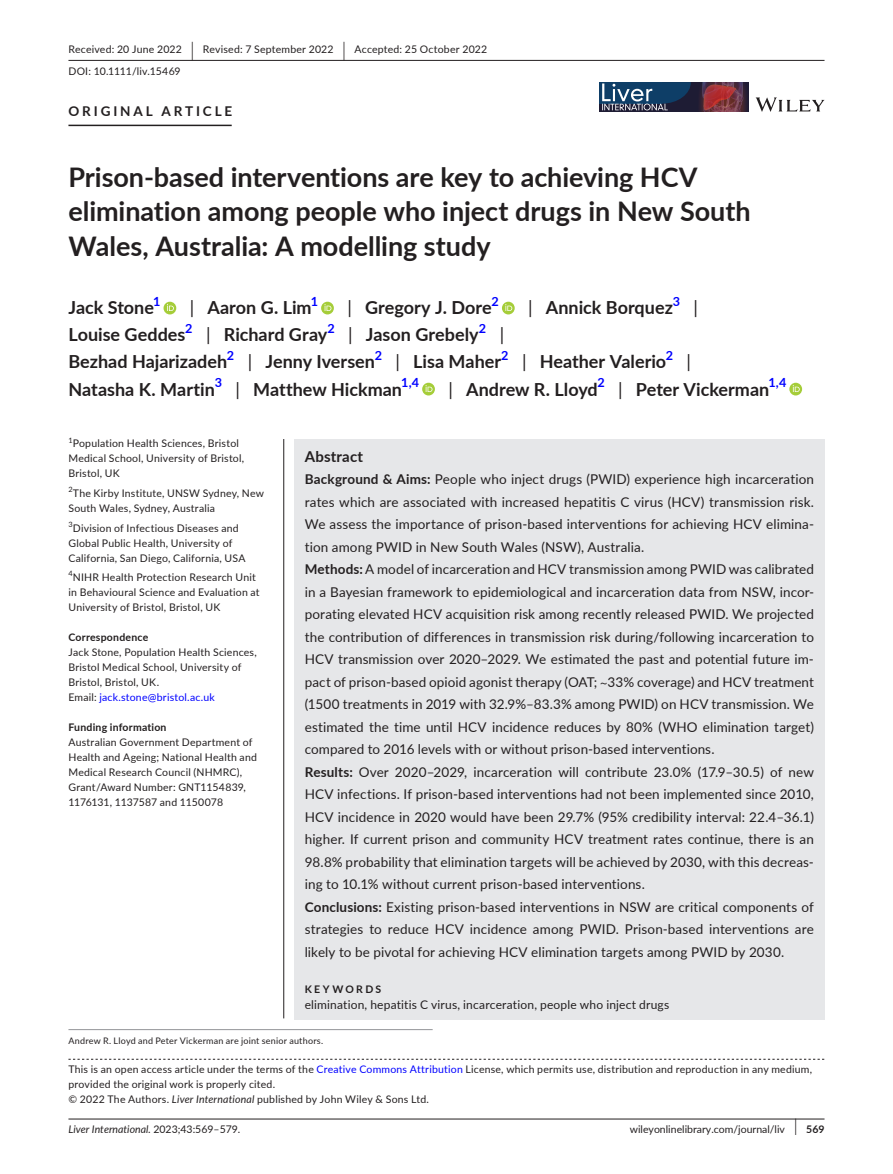
<style>
.page{position:relative;width:893px;height:1174px;background:#fff}
.page>*{position:absolute;margin:0;border:0;box-sizing:border-box;transform-origin:0 0}
.t1{font:700 27px/34.5px "Lato";letter-spacing:-.005em;color:#231f20}
.t2{font:700 18px "Lato";color:#231f20}
.t3{font:18px "Lato";color:#231f20}
.t4{font:700 15px "Lato";letter-spacing:.015em;color:#231f20}
.t5{font:13.5px/22.5px "Lato";letter-spacing:.01em;color:#231f20}
.t6{font:700 13.5px "Lato";letter-spacing:.215em;color:#231f20}
.t7{font:700 12.6px "Lato";color:#00f}
.t8{font:12px "Lato";letter-spacing:.015em;color:#231f20}
.t9{font:10.5px/15px "Lato";letter-spacing:.02em;color:#231f20}
.t10{font:10.5px "Lato";color:#231f20}
.t11{font:italic 10.5px "Lato";color:#231f20}
.t12{font:700 10.5px "Lato";letter-spacing:.02em;color:#231f20}
.t13{font:700 10.5px "Lato";letter-spacing:.22em;color:#231f20}
.t14{font:9px "Lato";letter-spacing:.025em;color:#231f20}
.s1{font-size:19.65px}
.s2{font-weight:400}
.s3{color:#00f}
.s4{font-weight:700}
.s5{font-family:"STIX"}
.s6{font-style:italic}
.s7{font-style:normal}
.s8{font-size:17.4px}
</style>
<div class="page">
<hr style="left:68px;top:1118px;width:756px;height:1px;background:#231f20">
<svg style="left:756px;top:97px;width:68px;height:15px"></svg>
<img style="left:599px;top:82px;width:149px;height:30px">
<div style="left:599px;top:82px;width:63px;height:22px;background:#0e3e67"></div>
<svg style="left:602px;top:82px;width:89px;height:28px"></svg>
<hr style="left:68px;top:60px;width:756px;height:1px;background:#231f20">
<hr style="left:68px;top:125px;width:164px;height:1px;background:#231f20">
<div style="left:164px;top:302px;width:12px;height:12px;background:#a5cd39;border-radius:50%"></div>
<svg style="left:167px;top:304px;width:7px;height:7px"></svg>
<svg style="left:321px;top:302px;width:13px;height:12px"></svg>
<svg style="left:325px;top:304px;width:6px;height:7px"></svg>
<div style="left:502px;top:302px;width:13px;height:12px;background:#a5cd39;border-radius:50%"></div>
<svg style="left:505px;top:304px;width:7px;height:7px"></svg>
<svg style="left:422px;top:383px;width:13px;height:12px"></svg>
<svg style="left:426px;top:385px;width:6px;height:7px"></svg>
<svg style="left:789px;top:383px;width:13px;height:12px"></svg>
<svg style="left:793px;top:385px;width:7px;height:7px"></svg>
<svg style="left:68px;top:1058px;width:756px;height:1px"></svg>
<hr style="left:68px;top:1029px;width:365px;height:1px;background:#939598">
<div style="left:294px;top:439px;width:530px;height:580px;background:#e6e7e9"></div>
<hr style="left:283px;top:439px;width:1px;height:579px;background:#231f20">
<p class="t9" style="left:68px;top:38px;width:420px;line-height:21.8px">Received: 20 June 2022 <span class="s1">|</span> Revised: 7 September 2022 <span class="s1">|</span> Accepted: 25 October 2022<br>DOI: 10.1111/liv.15469</p>
<p class="t6" style="left:68px;top:101px;width:165px">ORIGINAL ARTICLE</p>
<h1 class="t1" style="left:68px;top:159px;width:684px">Prison-based interventions are key to achieving HCV elimination among people who inject drugs in New South<br>Wales, Australia: A modelling study</h1>
<h2 class="t2" style="left:68px;top:295px;width:87px">Jack Stone</h2>
<p class="t7" style="left:153px;top:292px;width:9px">1</p>
<h2 class="t2" style="left:190px;top:295px;width:123px"><span class="s2">|</span> Aaron G. Lim</h2>
<p class="t7" style="left:311px;top:292px;width:9px">1</p>
<h2 class="t2" style="left:347px;top:295px;width:146px"><span class="s2">|</span> Gregory J. Dore</h2>
<p class="t7" style="left:492px;top:292px;width:9px">2</p>
<h2 class="t2" style="left:528px;top:295px;width:146px"><span class="s2">|</span> Annick Borquez</h2>
<p class="t7" style="left:673px;top:292px;width:9px">3</p>
<h2 class="t3" style="left:694px;top:295px;width:6px">|</h2>
<h2 class="t2" style="left:68px;top:322px;width:118px">Louise Geddes</h2>
<p class="t7" style="left:185px;top:319px;width:9px">2</p>
<h2 class="t2" style="left:206px;top:322px;width:123px"><span class="s2">|</span> Richard Gray</h2>
<p class="t7" style="left:327px;top:319px;width:9px">2</p>
<h2 class="t2" style="left:348px;top:322px;width:132px"><span class="s2">|</span> Jason Grebely</h2>
<p class="t7" style="left:479px;top:319px;width:9px">2</p>
<h2 class="t3" style="left:500px;top:322px;width:6px">|</h2>
<h2 class="t2" style="left:68px;top:349px;width:160px">Bezhad Hajarizadeh</h2>
<p class="t7" style="left:227px;top:346px;width:9px">2</p>
<h2 class="t2" style="left:248px;top:349px;width:129px"><span class="s2">|</span> Jenny Iversen</h2>
<p class="t7" style="left:375px;top:346px;width:9px">2</p>
<h2 class="t2" style="left:396px;top:349px;width:107px"><span class="s2">|</span> Lisa Maher</h2>
<p class="t7" style="left:501px;top:346px;width:9px">2</p>
<h2 class="t2" style="left:522px;top:349px;width:146px"><span class="s2">|</span> Heather Valerio</h2>
<p class="t7" style="left:666px;top:346px;width:9px">2</p>
<h2 class="t3" style="left:687px;top:349px;width:6px">|</h2>
<h2 class="t2" style="left:68px;top:376px;width:148px">Natasha K. Martin</h2>
<p class="t7" style="left:215px;top:373px;width:9px">3</p>
<h2 class="t2" style="left:236px;top:376px;width:168px"><span class="s2">|</span> Matthew Hickman</h2>
<p class="t7" style="left:401px;top:373px;width:19px">1,4</p>
<h2 class="t2" style="left:448px;top:376px;width:151px"><span class="s2">|</span> Andrew R. Lloyd</h2>
<p class="t7" style="left:597px;top:373px;width:9px">2</p>
<h2 class="t2" style="left:618px;top:376px;width:152px"><span class="s2">|</span> Peter Vickerman</h2>
<p class="t7" style="left:768px;top:373px;width:19px">1,4</p>
<p class="t9" style="left:68px;top:436px;width:177px"><sup>1</sup>Population Health Sciences, Bristol<br>Medical School, University of Bristol,<br>Bristol, UK</p>
<p class="t9" style="left:68px;top:485px;width:197px"><sup>2</sup>The Kirby Institute, UNSW Sydney, New<br>South Wales, Sydney, Australia</p>
<p class="t9" style="left:68px;top:520px;width:178px"><sup>3</sup>Division of Infectious Diseases and<br>Global Public Health, University of<br>California, San Diego, California, USA</p>
<p class="t9" style="left:68px;top:569px;width:193px"><sup>4</sup>NIHR Health Protection Research Unit in Behavioural Science and Evaluation at<br>University of Bristol, Bristol, UK</p>
<p class="t12" style="left:68px;top:629px;width:81px">Correspondence</p>
<p class="t9" style="left:68px;top:644px;width:190px">Jack Stone, Population Health Sciences, Bristol Medical School, University of Bristol, Bristol, UK.<br>Email: <span class="s3">jack.stone@bristol.ac.uk</span></p>
<p class="t12" style="left:68px;top:719px;width:100px">Funding information</p>
<p class="t9" style="left:68px;top:734px;width:190px">Australian Government Department of Health and Ageing; National Health and Medical Research Council (NHMRC), Grant/Award Number: GNT1154839, 1176131, 1137587 and 1150078</p>
<p class="t4" style="left:305px;top:445px;width:60px">Abstract</p>
<p class="t5" style="left:305px;top:467px;width:511px"><span class="s4">Background &amp; Aims:</span> People who inject drugs (PWID) experience high incarceration rates which are associated with increased hepatitis C virus (HCV) transmission risk.<br>We assess the importance of prison-based interventions for achieving HCV elimina&shy;tion among PWID in New South Wales (NSW), Australia.<br><span class="s4">Methods:</span> A model of incarceration and HCV transmission among PWID was calibrated in a Bayesian framework to epidemiological and incarceration data from NSW, incor&shy;porating elevated HCV acquisition risk among recently released PWID. We projected the contribution of differences in transmission risk during/following incarceration to HCV transmission over 2020–2029. We estimated the past and potential future im&shy;pact of prison-based opioid agonist therapy (OAT; <span class="s5">~</span>33% coverage) and HCV treatment (1500 treatments in 2019 with 32.9%–83.3% among PWID) on HCV transmission. We estimated the time until HCV incidence reduces by 80% (WHO elimination target) compared to 2016 levels with or without prison-based interventions.<br><span class="s4">Results:</span> Over 2020–2029, incarceration will contribute 23.0% (17.9–30.5) of new HCV infections. If prison-based interventions had not been implemented since 2010, HCV incidence in 2020 would have been 29.7% (95% credibility interval: 22.4–36.1) higher. If current prison and community HCV treatment rates continue, there is an 98.8% probability that elimination targets will be achieved by 2030, with this decreas&shy;ing to 10.1% without current prison-based interventions.<br><span class="s4">Conclusions:</span> Existing prison-based interventions in NSW are critical components of strategies to reduce HCV incidence among PWID. Prison-based interventions are likely to be pivotal for achieving HCV elimination targets among PWID by 2030.</p>
<p class="t13" style="left:305px;top:981px;width:78px">KEYWORDS</p>
<p class="t8" style="left:305px;top:996px;width:366px">elimination, hepatitis C virus, incarceration, people who inject drugs</p>
<p class="t14" style="left:68px;top:1033px;width:256px">Andrew R. Lloyd and Peter Vickerman are joint senior authors.</p>
<p class="t9" style="left:68px;top:1061px;width:745px">This is an open access article under the terms of the <span class="s3">Creative Commons Attribution</span> License, which permits use, distribution and reproduction in any medium, provided the original work is properly cited.<br>© 2022 The Authors. <span class="s6">Liver International</span> published by John Wiley &amp; Sons Ltd.</p>
<p class="t11" style="left:68px;top:1121px;width:173px">Liver International. <span class="s7">2023;43:569–579.</span></p>
<p class="t10" style="left:630px;top:1121px;width:196px">wileyonlinelibrary.com/journal/liv <span class="s8">|</span> <span class="s4">569</span></p>
</div>
